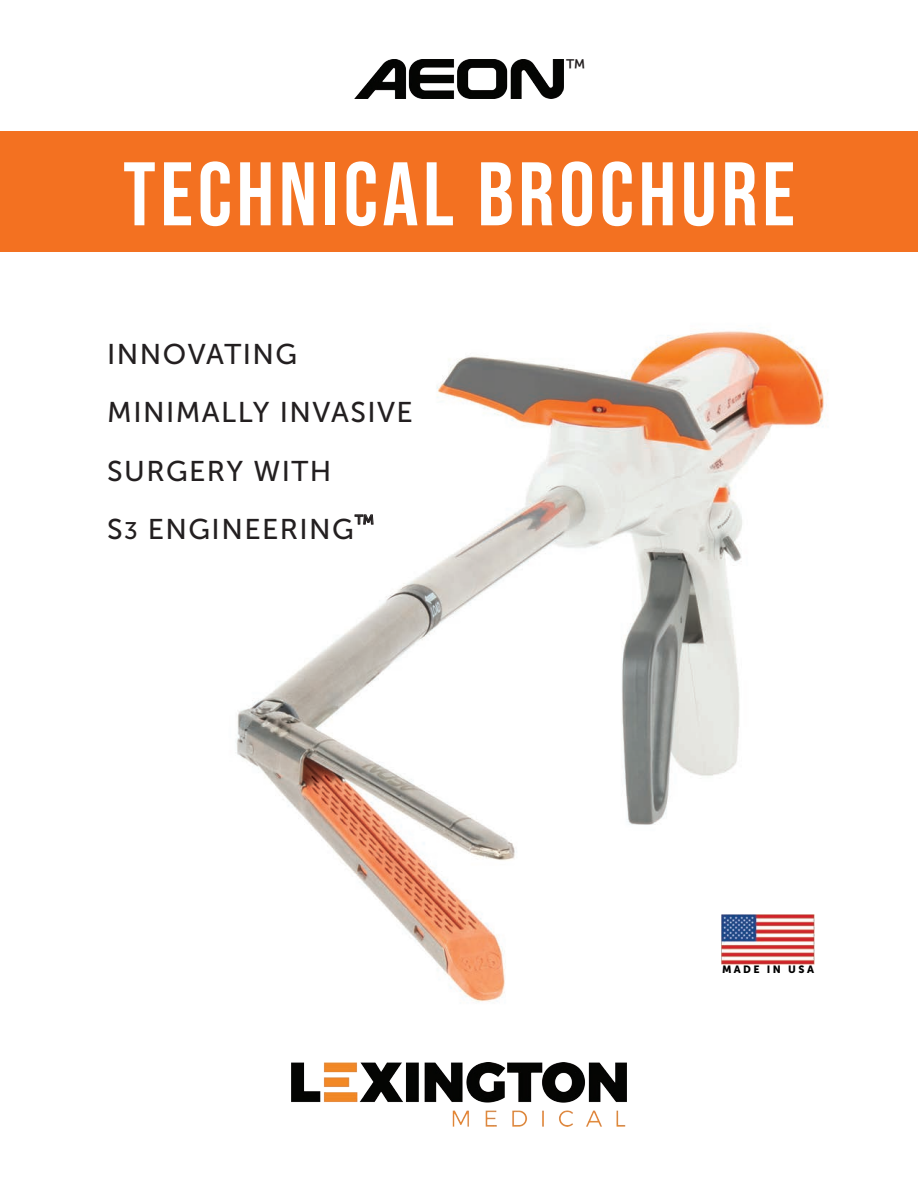
<style>
.page{position:relative;width:918px;height:1188px;background:#fff}
.page>*{position:absolute;margin:0;border:0;box-sizing:border-box;transform-origin:0 0}
.t1{font:90px "Bebas Neue";letter-spacing:.05em;color:#fff}
.t2{font:28.5px/58.5px "Museo Sans 500";letter-spacing:.05em;color:#231f20}
.t3{font:21px "Museo Sans 500";color:#231f20}
.t4{font:10.5px "Museo Sans 900";letter-spacing:.23em;color:#000}
.s1{font-size:24px}
</style>
<div class="page">
<img style="left:236px;top:331px;width:592px;height:671px">
<div style="left:0;top:131px;width:918px;height:121px;background:#f37121"></div>
<img style="left:355px;top:60px;width:208px;height:39px">
<img style="left:292px;top:1062px;width:334px;height:64px">
<img style="left:721px;top:914px;width:94px;height:51px">
<p class="t3" style="left:566px;top:56px;width:21px">™</p>
<h1 class="t1" style="left:123px;top:143px;width:673px">TECHNICAL BROCHURE</h1>
<p class="t2" style="left:107px;top:325px;width:307px">INNOVATING<br>MINIMALLY INVASIVE<br>SURGERY WITH<br>S<span class="s1">3</span> ENGINEERING<sup>™</sup></p>
<p class="t4" style="left:722px;top:963px;width:93px">MADE IN USA</p>
</div>
